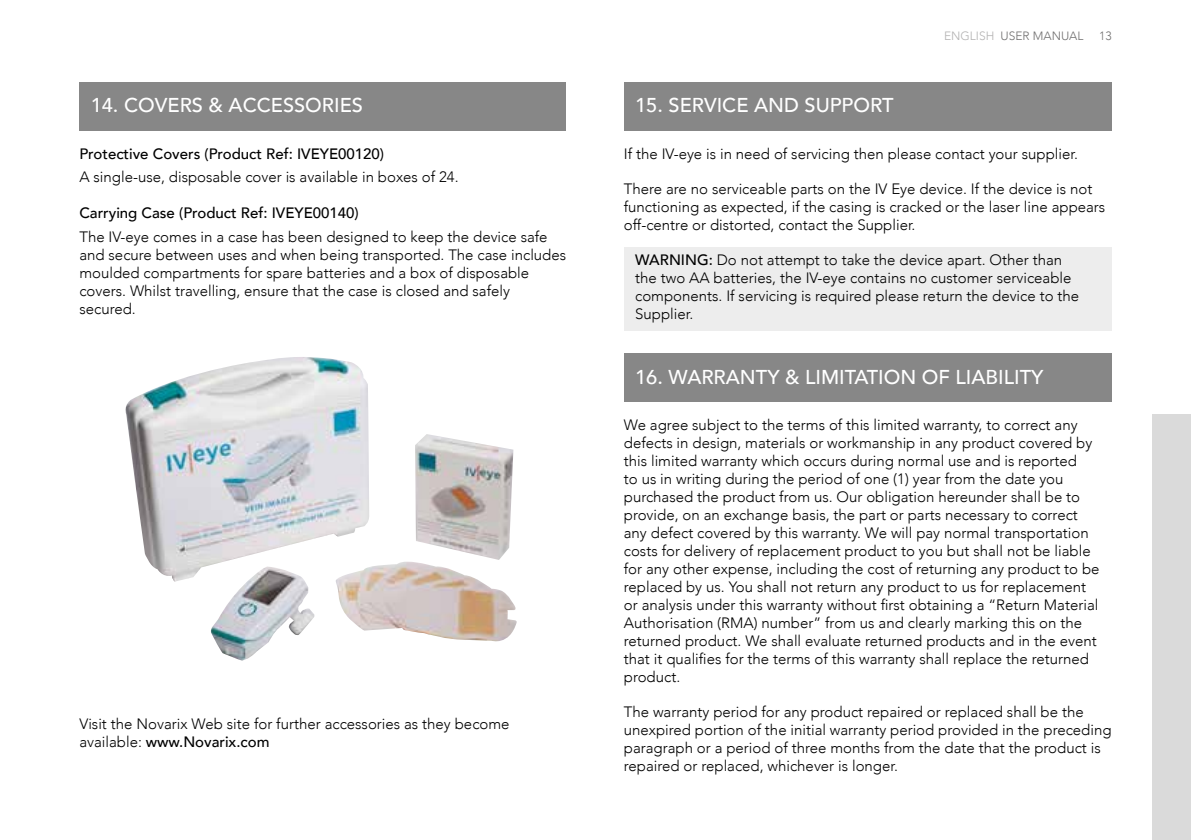
<style>
.page{position:relative;width:1191px;height:840px;background:#fff}
.page>*{position:absolute;margin:0;border:0;box-sizing:border-box;transform-origin:0 0}
.t1{font:500 20px "Avenir";color:#fff}
.t2{font:300 15px/18px "Avenir";color:#000}
.t3{font:500 15px "Avenir";color:#000}
.t4{font:300 12px "Avenir";color:#706f6f}
.s1{font-weight:500}
.s2{color:#b3b2b2}
</style>
<div class="page">
<div style="left:624px;top:353px;width:487px;height:48px;background:#878787"></div>
<div style="left:624px;top:247px;width:487px;height:83px;background:#ededed"></div>
<div style="left:624px;top:82px;width:487px;height:48px;background:#878787"></div>
<div style="left:79px;top:82px;width:487px;height:48px;background:#878787"></div>
<div style="left:1152px;top:414px;width:39px;height:425px;background:#dadada"></div>
<img style="left:125px;top:357px;width:392px;height:303px">
<h1 class="t1" style="left:91px;top:88px;width:274px">14. COVERS &amp; ACCESSORIES</h1>
<p class="t3" style="left:79px;top:140px;width:306px">Protective Covers (Product Ref: IVEYE00120)</p>
<p class="t2" style="left:79px;top:168px;width:381px">A single-use, disposable cover is available in boxes of 24.</p>
<p class="t3" style="left:79px;top:200px;width:281px">Carrying Case (Product Ref: IVEYE00140)</p>
<p class="t2" style="left:79px;top:228px;width:488px">The IV-eye comes in a case has been designed to keep the device safe and secure between uses and when being transported. The case includes moulded compartments for spare batteries and a box of disposable covers. Whilst travelling, ensure that the case is closed and safely secured.</p>
<p class="t2" style="left:79px;top:714px;width:432px">Visit the Novarix Web site for further accessories as they become available: <span class="s1">www.Novarix.com</span></p>
<p class="t4" style="left:944px;top:29px;width:141px"><span class="s2">ENGLISH</span> USER MANUAL</p>
<p class="t4" style="left:1099px;top:29px;width:14px">13</p>
<h1 class="t1" style="left:635px;top:88px;width:260px">15. SERVICE AND SUPPORT</h1>
<p class="t2" style="left:624px;top:144px;width:455px">If the IV-eye is in need of servicing then please contact your supplier.</p>
<p class="t2" style="left:624px;top:179px;width:483px">There are no serviceable parts on the IV Eye device. If the device is not functioning as expected, if the casing is cracked or the laser line appears off-centre or distorted, contact the Supplier.</p>
<p class="t2" style="left:635px;top:250px;width:445px"><span class="s1">WARNING:</span> Do not attempt to take the device apart. Other than the two AA batteries, the IV-eye contains no customer serviceable components. If servicing is required please return the device to the Supplier.</p>
<h1 class="t1" style="left:635px;top:359px;width:410px">16. WARRANTY &amp; LIMITATION OF LIABILITY</h1>
<p class="t2" style="left:624px;top:415px;width:477px">We agree subject to the terms of this limited warranty, to correct any defects in design, materials or workmanship in any product covered by this limited warranty which occurs during normal use and is reported<br>to us in writing during the period of one (1) year from the date you purchased the product from us. Our obligation hereunder shall be to provide, on an exchange basis, the part or parts necessary to correct any defect covered by this warranty. We will pay normal transportation costs for delivery of replacement product to you but shall not be liable for any other expense, including the cost of returning any product to be replaced by us. You shall not return any product to us for replacement or analysis under this warranty without first obtaining a “Return Material Authorisation (RMA) number” from us and clearly marking this on the returned product. We shall evaluate returned products and in the event that it qualifies for the terms of this warranty shall replace the returned product.</p>
<p class="t2" style="left:624px;top:702px;width:489px">The warranty period for any product repaired or replaced shall be the unexpired portion of the initial warranty period provided in the preceding paragraph or a period of three months from the date that the product is repaired or replaced, whichever is longer.</p>
</div>
